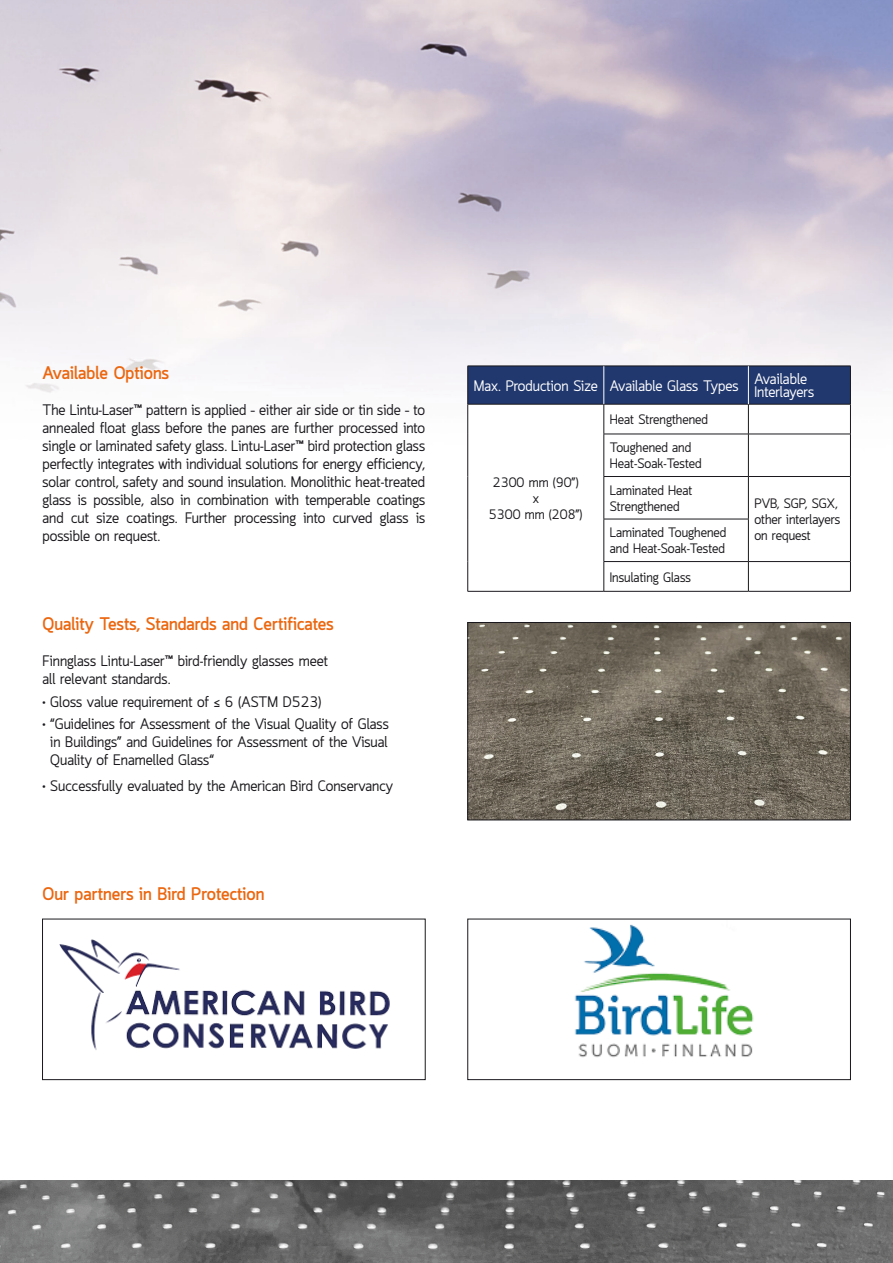
<style>
.page{position:relative;width:893px;height:1263px;background:#fff}
.page>*{position:absolute;margin:0;border:0;box-sizing:border-box;transform-origin:0 0}
.t1{font:700 18px "Quark";color:#eb6710}
.t2{font:15px/18px "Quark";color:#1a181c;text-align:justify}
.t3{font:15px/13.5px "Quark";color:#fff}
.t4{font:13.5px/16.2px "Quark";color:#1a181c}
</style>
<div class="page">
<img style="left:0;top:0;width:893px;height:1049px">
<div style="left:468px;top:367px;width:382px;height:37px;background:#21386e"></div>
<svg style="left:468px;top:405px;width:382px;height:186px"></svg>
<hr style="left:467px;top:366px;width:137px;height:1px;background:#1a181c">
<hr style="left:467px;top:366px;width:1px;height:38px;background:#1a181c">
<hr style="left:604px;top:366px;width:144px;height:1px;background:#1a181c">
<hr style="left:748px;top:366px;width:103px;height:1px;background:#1a181c">
<hr style="left:850px;top:366px;width:1px;height:38px;background:#1a181c">
<hr style="left:467px;top:404px;width:137px;height:1px;background:#1a181c">
<hr style="left:467px;top:404px;width:1px;height:30px;background:#1a181c">
<hr style="left:604px;top:404px;width:144px;height:1px;background:#1a181c">
<hr style="left:604px;top:404px;width:1px;height:30px;background:#1a181c">
<hr style="left:748px;top:404px;width:103px;height:1px;background:#1a181c">
<hr style="left:748px;top:404px;width:1px;height:30px;background:#1a181c">
<hr style="left:850px;top:404px;width:1px;height:30px;background:#1a181c">
<hr style="left:467px;top:434px;width:1px;height:42px;background:#1a181c">
<hr style="left:604px;top:434px;width:144px;height:1px;background:#1a181c">
<hr style="left:604px;top:434px;width:1px;height:42px;background:#1a181c">
<hr style="left:748px;top:434px;width:103px;height:1px;background:#1a181c">
<hr style="left:748px;top:434px;width:1px;height:42px;background:#1a181c">
<hr style="left:850px;top:434px;width:1px;height:42px;background:#1a181c">
<hr style="left:467px;top:476px;width:1px;height:43px;background:#1a181c">
<hr style="left:604px;top:476px;width:144px;height:1px;background:#1a181c">
<hr style="left:604px;top:477px;width:1px;height:42px;background:#1a181c">
<hr style="left:748px;top:476px;width:103px;height:1px;background:#1a181c">
<hr style="left:748px;top:477px;width:1px;height:42px;background:#1a181c">
<hr style="left:850px;top:477px;width:1px;height:42px;background:#1a181c">
<hr style="left:467px;top:519px;width:1px;height:42px;background:#1a181c">
<hr style="left:604px;top:519px;width:145px;height:1px;background:#1a181c">
<hr style="left:604px;top:519px;width:1px;height:42px;background:#1a181c">
<hr style="left:748px;top:519px;width:1px;height:42px;background:#1a181c">
<hr style="left:850px;top:519px;width:1px;height:42px;background:#1a181c">
<hr style="left:467px;top:561px;width:1px;height:30px;background:#1a181c">
<hr style="left:604px;top:561px;width:144px;height:1px;background:#1a181c">
<svg style="left:604px;top:562px;width:1px;height:29px"></svg>
<hr style="left:748px;top:561px;width:103px;height:1px;background:#1a181c">
<svg style="left:748px;top:562px;width:1px;height:29px"></svg>
<svg style="left:850px;top:562px;width:1px;height:29px"></svg>
<hr style="left:467px;top:591px;width:137px;height:1px;background:#1a181c">
<hr style="left:604px;top:591px;width:144px;height:1px;background:#1a181c">
<hr style="left:748px;top:591px;width:103px;height:1px;background:#1a181c">
<hr style="left:604px;top:366px;width:1px;height:38px;background:#fff">
<hr style="left:748px;top:366px;width:1px;height:38px;background:#fff">
<div style="left:43px;top:919px;width:382px;height:160px;background:#fff"></div>
<img style="left:59px;top:939px;width:331px;height:111px">
<div style="left:42px;top:919px;width:383px;height:161px;border:1px solid #1a181c"></div>
<div style="left:468px;top:919px;width:382px;height:160px;background:#fff"></div>
<img style="left:574px;top:924px;width:180px;height:134px">
<div style="left:467px;top:919px;width:384px;height:161px;border:1px solid #1a181c"></div>
<img style="left:469px;top:624px;width:380px;height:194px">
<div style="left:467px;top:622px;width:384px;height:198px;border:1px solid #1a181c"></div>
<img style="left:0;top:1180px;width:893px;height:83px">
<p class="t1" style="left:43px;top:362px;width:128px">Available Options</p>
<p class="t2" style="left:43px;top:402px;width:384px">The Lintu-Laser™ pattern is applied – either air side or tin side – to annealed float glass before the panes are further processed into single or laminated safety glass. Lintu-Laser™ bird protection glass perfectly integrates with individual solutions for energy efficiency, solar control, safety and sound insulation. Monolithic heat-treated glass is possible, also in combination with temperable coatings and cut size coatings. Further processing into curved glass is possible on request.</p>
<p class="t1" style="left:43px;top:614px;width:293px">Quality Tests, Standards and Certificates</p>
<p class="t2" style="left:43px;top:653px;width:287px">Finnglass Lintu-Laser™ bird-friendly glasses meet all relevant standards.</p>
<p class="t2" style="left:43px;top:694px;width:281px">• Gloss value requirement of ≤ 6 (ASTM D523)</p>
<p class="t2" style="left:50px;top:716px;width:340px;text-indent:-8px">• “Guidelines for Assessment of the Visual Quality of Glass in Buildings” and Guidelines for Assessment of the Visual Quality of Enamelled Glass“</p>
<p class="t2" style="left:43px;top:778px;width:352px">• Successfully evaluated by the American Bird Conservancy</p>
<p class="t1" style="left:43px;top:883px;width:223px">Our partners in Bird Protection</p>
<p class="t3" style="left:474px;top:380px;width:266px">Max. Production Size Available Glass Types</p>
<p class="t3" style="left:754px;top:373px;width:61px">Available<br>Interlayers</p>
<p class="t4" style="left:489px;top:475px;width:95px;text-align:center">2300 mm (90”) x<br>5300 mm (208”)</p>
<p class="t4" style="left:610px;top:406px;width:100px;line-height:28px">Heat Strengthened<br>Toughened and</p>
<p class="t4" style="left:610px;top:451px;width:93px;line-height:26.4px">Heat-Soak-Tested<br>Laminated Heat</p>
<p class="t4" style="left:610px;top:499px;width:71px">Strengthened</p>
<p class="t4" style="left:754px;top:496px;width:87px">PVB, SGP, SGX, other interlayers</p>
<p class="t4" style="left:610px;top:525px;width:118px">Laminated Toughened</p>
<p class="t4" style="left:754px;top:528px;width:58px">on request</p>
<p class="t4" style="left:610px;top:536px;width:117px;line-height:28px">and Heat-Soak-Tested<br>Insulating Glass</p>
</div>
